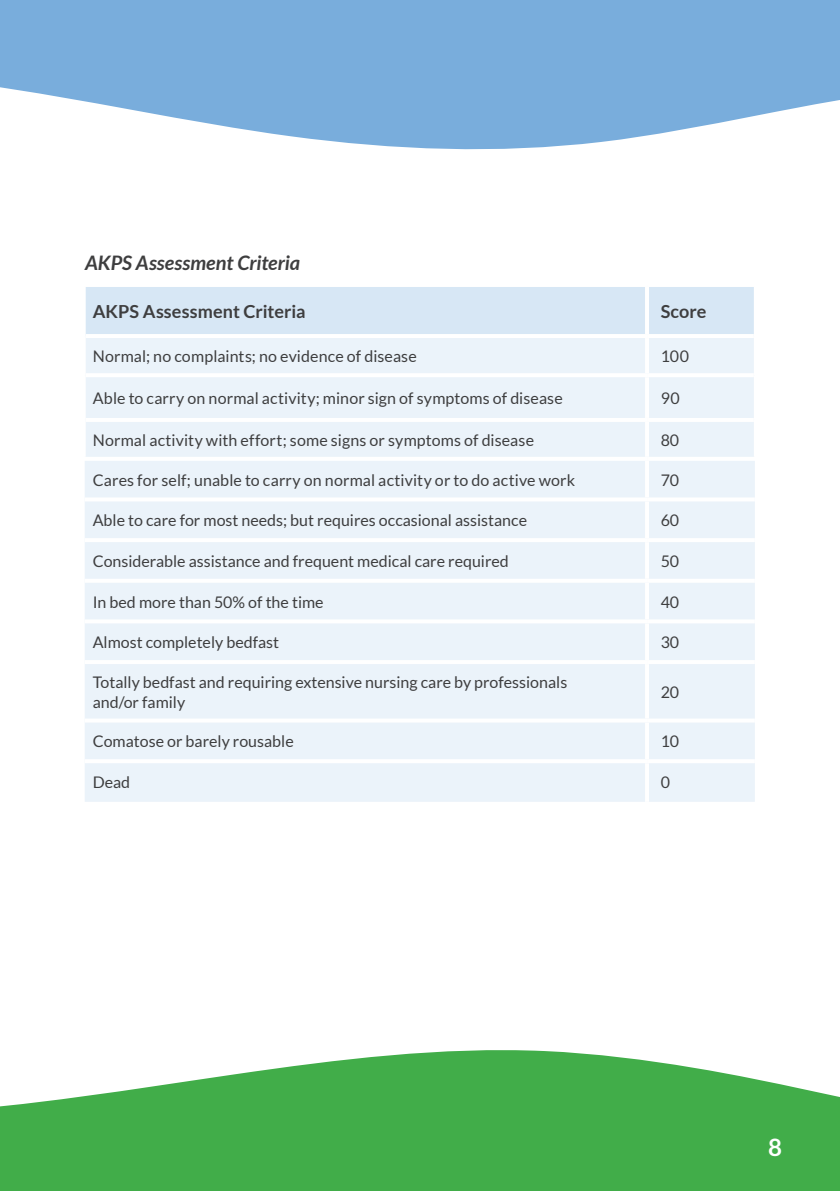
<style>
.page{position:relative;width:840px;height:1191px;background:#fff}
.page>*{position:absolute;margin:0;border:0;box-sizing:border-box;transform-origin:0 0}
.t1{font:700 24px "Lato";color:#fff}
.t2{font:italic 700 20px "Lato";color:#3e3e3f}
.t3{font:700 18px "Lato";letter-spacing:.005em;color:#3e3e3f}
.t4{font:16px/20px "Lato";color:#3e3e3f}
</style>
<div class="page">
<svg style="left:0;top:0;width:839px;height:150px;background:#8db9e1"></svg>
<svg style="left:0;top:1050px;width:839px;height:141px;background:#5db964"></svg>
<div style="left:86px;top:287px;width:667px;height:47px;background:#d7e7f5"></div>
<div style="left:85px;top:338px;width:669px;height:464px;background:#ebf3fa"></div>
<hr style="left:84px;top:336px;width:2px;height:39px;background:#fff">
<hr style="left:753px;top:336px;width:2px;height:39px;background:#fff">
<hr style="left:84px;top:375px;width:2px;height:45px;background:#fff">
<hr style="left:753px;top:375px;width:2px;height:45px;background:#fff">
<hr style="left:84px;top:420px;width:2px;height:37px;background:#fff">
<hr style="left:753px;top:420px;width:2px;height:37px;background:#fff">
<svg style="left:644px;top:338px;width:4px;height:35px"></svg>
<svg style="left:644px;top:377px;width:4px;height:41px"></svg>
<svg style="left:644px;top:287px;width:4px;height:47px"></svg>
<svg style="left:644px;top:422px;width:4px;height:35px"></svg>
<svg style="left:644px;top:461px;width:4px;height:36px"></svg>
<svg style="left:644px;top:501px;width:4px;height:37px"></svg>
<svg style="left:644px;top:542px;width:4px;height:37px"></svg>
<svg style="left:644px;top:583px;width:4px;height:36px"></svg>
<svg style="left:644px;top:623px;width:4px;height:37px"></svg>
<svg style="left:644px;top:664px;width:4px;height:54px"></svg>
<svg style="left:644px;top:722px;width:4px;height:37px"></svg>
<svg style="left:644px;top:763px;width:4px;height:39px"></svg>
<hr style="left:86px;top:373px;width:560px;height:4px;background:#fff">
<hr style="left:646px;top:373px;width:107px;height:4px;background:#fff">
<hr style="left:86px;top:418px;width:560px;height:4px;background:#fff">
<hr style="left:646px;top:418px;width:107px;height:4px;background:#fff">
<hr style="left:85px;top:759px;width:561px;height:4px;background:#fff">
<hr style="left:646px;top:759px;width:108px;height:4px;background:#fff">
<hr style="left:84px;top:457px;width:562px;height:4px;background:#fff">
<hr style="left:646px;top:457px;width:109px;height:4px;background:#fff">
<hr style="left:85px;top:497px;width:561px;height:4px;background:#fff">
<hr style="left:646px;top:497px;width:108px;height:4px;background:#fff">
<hr style="left:85px;top:538px;width:561px;height:4px;background:#fff">
<hr style="left:646px;top:538px;width:108px;height:4px;background:#fff">
<hr style="left:85px;top:579px;width:561px;height:4px;background:#fff">
<hr style="left:646px;top:579px;width:108px;height:4px;background:#fff">
<hr style="left:85px;top:619px;width:561px;height:4px;background:#fff">
<hr style="left:646px;top:619px;width:108px;height:4px;background:#fff">
<hr style="left:85px;top:660px;width:561px;height:4px;background:#fff">
<hr style="left:646px;top:660px;width:108px;height:4px;background:#fff">
<hr style="left:85px;top:718px;width:561px;height:4px;background:#fff">
<hr style="left:646px;top:718px;width:108px;height:4px;background:#fff">
<p class="t2" style="left:85px;top:251px;width:216px">AKPS Assessment Criteria</p>
<p class="t3" style="left:93px;top:301px;width:214px">AKPS Assessment Criteria</p>
<p class="t3" style="left:660px;top:301px;width:47px">Score</p>
<p class="t4" style="left:93px;top:346px;width:325px">Normal; no complaints; no evidence of disease</p>
<p class="t4" style="left:660px;top:346px;width:30px">100</p>
<p class="t4" style="left:93px;top:388px;width:471px">Able to carry on normal activity; minor sign of symptoms of disease</p>
<p class="t4" style="left:660px;top:388px;width:20px">90</p>
<p class="t4" style="left:93px;top:430px;width:442px">Normal activity with effort; some signs or symptoms of disease</p>
<p class="t4" style="left:660px;top:430px;width:20px">80</p>
<p class="t4" style="left:93px;top:470px;width:483px">Cares for self; unable to carry on normal activity or to do active work</p>
<p class="t4" style="left:660px;top:470px;width:20px">70</p>
<p class="t4" style="left:93px;top:510px;width:435px">Able to care for most needs; but requires occasional assistance</p>
<p class="t4" style="left:660px;top:510px;width:20px">60</p>
<p class="t4" style="left:93px;top:551px;width:417px">Considerable assistance and frequent medical care required</p>
<p class="t4" style="left:660px;top:551px;width:20px">50</p>
<p class="t4" style="left:93px;top:591px;width:232px">In bed more than 50% of the time</p>
<p class="t4" style="left:660px;top:591px;width:20px">40</p>
<p class="t4" style="left:93px;top:632px;width:188px">Almost completely bedfast</p>
<p class="t4" style="left:660px;top:632px;width:20px">30</p>
<p class="t4" style="left:93px;top:672px;width:476px">Totally bedfast and requiring extensive nursing care by professionals and/or family</p>
<p class="t4" style="left:660px;top:682px;width:20px">20</p>
<p class="t4" style="left:93px;top:731px;width:202px">Comatose or barely rousable</p>
<p class="t4" style="left:660px;top:731px;width:20px">10</p>
<p class="t4" style="left:93px;top:772px;width:39px">Dead</p>
<p class="t4" style="left:660px;top:772px;width:11px">0</p>
<h1 class="t1" style="left:767px;top:1134px;width:15px">8</h1>
</div>
